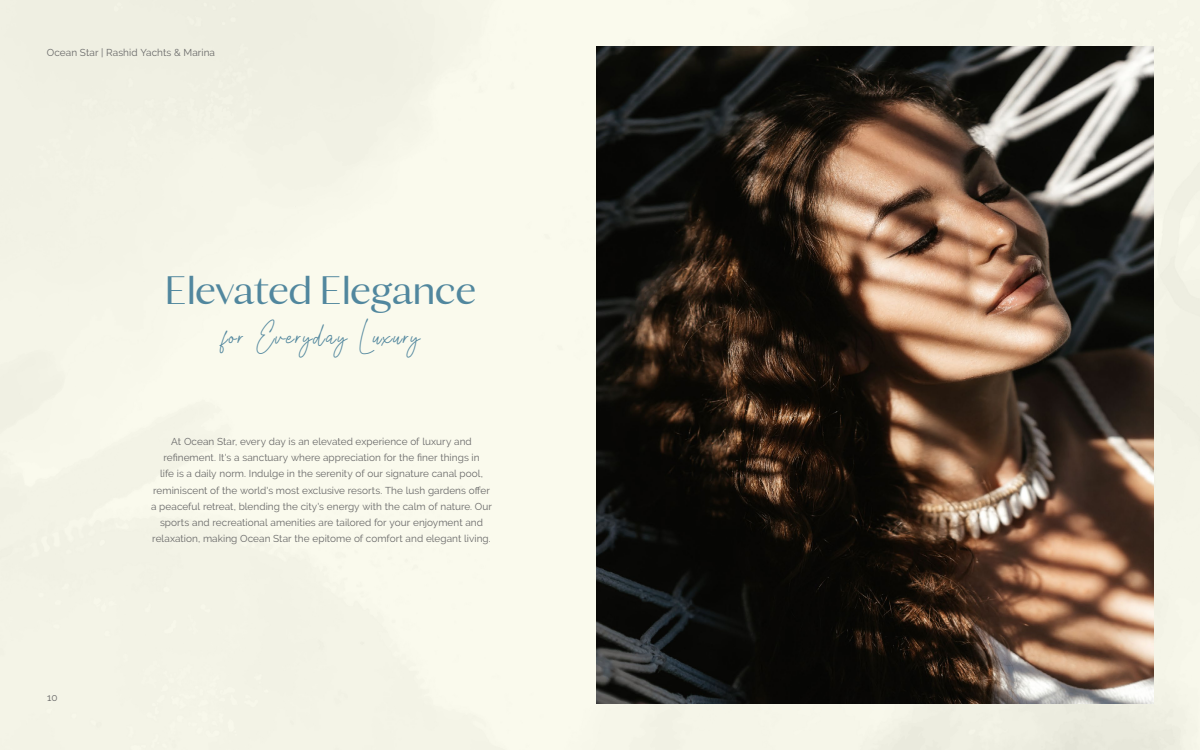
<style>
.page{position:relative;width:1200px;height:750px;background:#f5f5e8}
.page>*{position:absolute;margin:0;border:0;box-sizing:border-box;transform-origin:0 0}
.t1{font:600 43.75px "Calma";letter-spacing:-.04em;color:#51879e}
.t2{font:21.88px "Grayscale Signature";letter-spacing:.075em;color:#52879e}
.t3{font:10px/16.2px "Raleway";letter-spacing:.005em;color:#686868;text-align:center}
</style>
<div class="page">
<img style="left:596px;top:47px;width:557px;height:656px">
<p class="t3" style="left:47px;top:45px;width:170px">Ocean Star | Rashid Yachts &amp; Marina</p>
<h1 class="t1" style="left:166px;top:262px;width:313px">Elevated Elegance</h1>
<h2 class="t2" style="left:223px;top:323px;width:23px">for</h2>
<h2 class="t2" style="left:256px;top:323px;width:93px">Everyday</h2>
<h2 class="t2" style="left:359px;top:323px;width:63px">Luxury</h2>
<p class="t3" style="left:47px;top:690px;width:12px">10</p>
<p class="t3" style="left:151px;top:433px;width:342px">At Ocean Star, every day is an elevated experience of luxury and refinement as'I t. sanctuary where appreciation for the finer things in<br>life is a daily norm. Indulge in the serenity of our signature canal pool, reminiscent of the world s' most exclusive resorts. The lush gardens offer a peaceful retreat, blending the city s' energy with the calm of nature. Our sports and recreational amenities are tailored for your enjoyment and relaxation, making Ocean Star the epitome of comfort and elegant living.</p>
</div>
